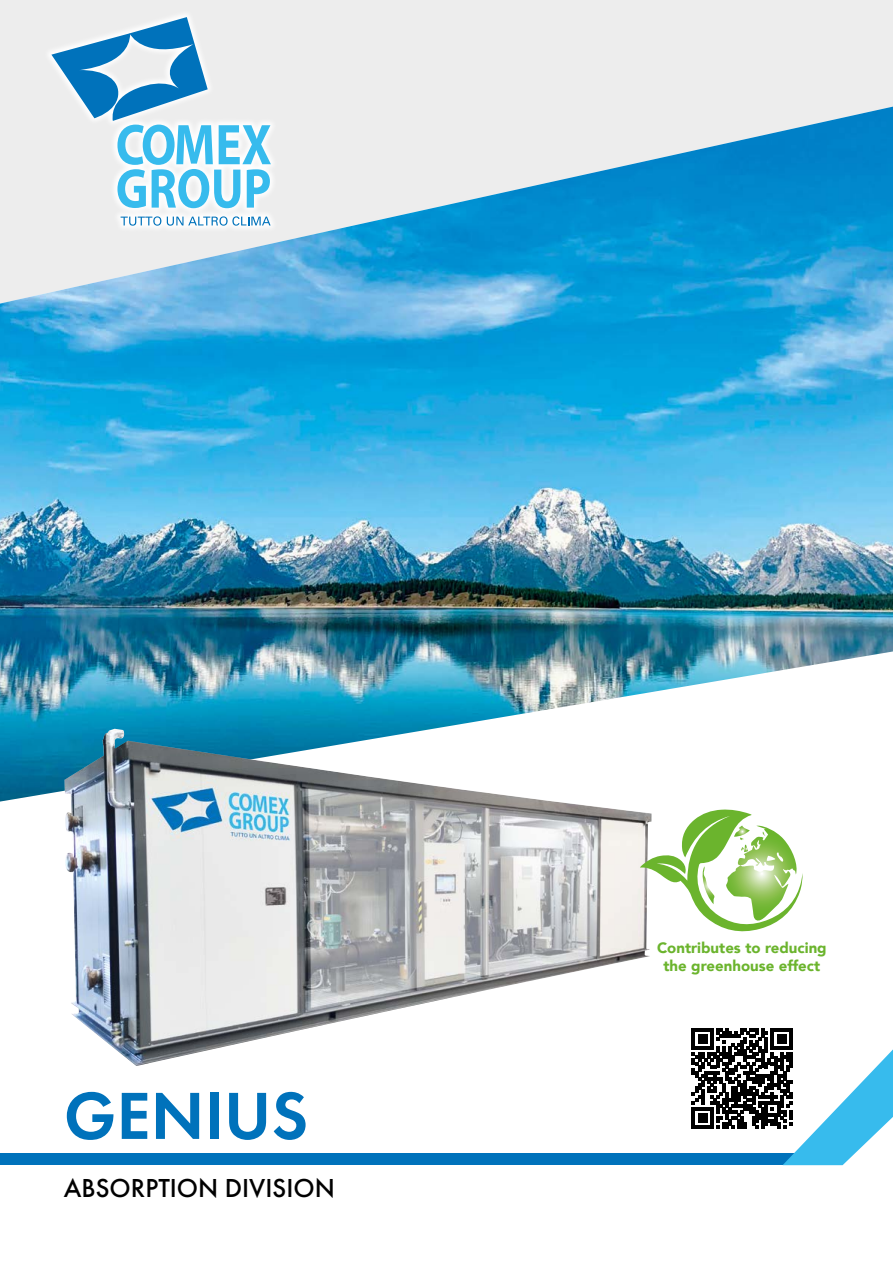
<style>
.page{position:relative;width:893px;height:1263px;background:#fff}
.page>*{position:absolute;margin:0;border:0;box-sizing:border-box;transform-origin:0 0}
.t1{font:600 69px "Futura PT";color:#0072bb}
.t2{font:500 27px "Futura PT";color:#000}
.t3{font:900 15px/18px "Avenir";color:#6bb42d;text-align:center}
</style>
<div class="page">
<div style="left:0;top:0;width:893px;height:107px;background:#ededed"></div>
<img style="left:0;top:107px;width:893px;height:694px">
<div style="left:0;top:1153px;width:825px;height:12px;background:#0072bb"></div>
<div style="left:44px;top:10px;width:235px;height:223px;background:#ededed"></div>
<svg style="left:51px;top:17px;width:220px;height:191px"></svg>
<svg style="left:121px;top:216px;width:40px;height:10px"></svg>
<svg style="left:167px;top:216px;width:104px;height:10px"></svg>
<img style="left:64px;top:729px;width:587px;height:337px">
<svg style="left:640px;top:809px;width:162px;height:122px"></svg>
<svg style="left:692px;top:1028px;width:201px;height:137px"></svg>
<h1 class="t1" style="left:64px;top:1073px;width:246px">GENIUS</h1>
<h2 class="t2" style="left:64px;top:1172px;width:273px">ABSORPTION DIVISION</h2>
<p class="t3" style="left:657px;top:939px;width:171px">Contributes to reducing the greenhouse effect</p>
</div>
